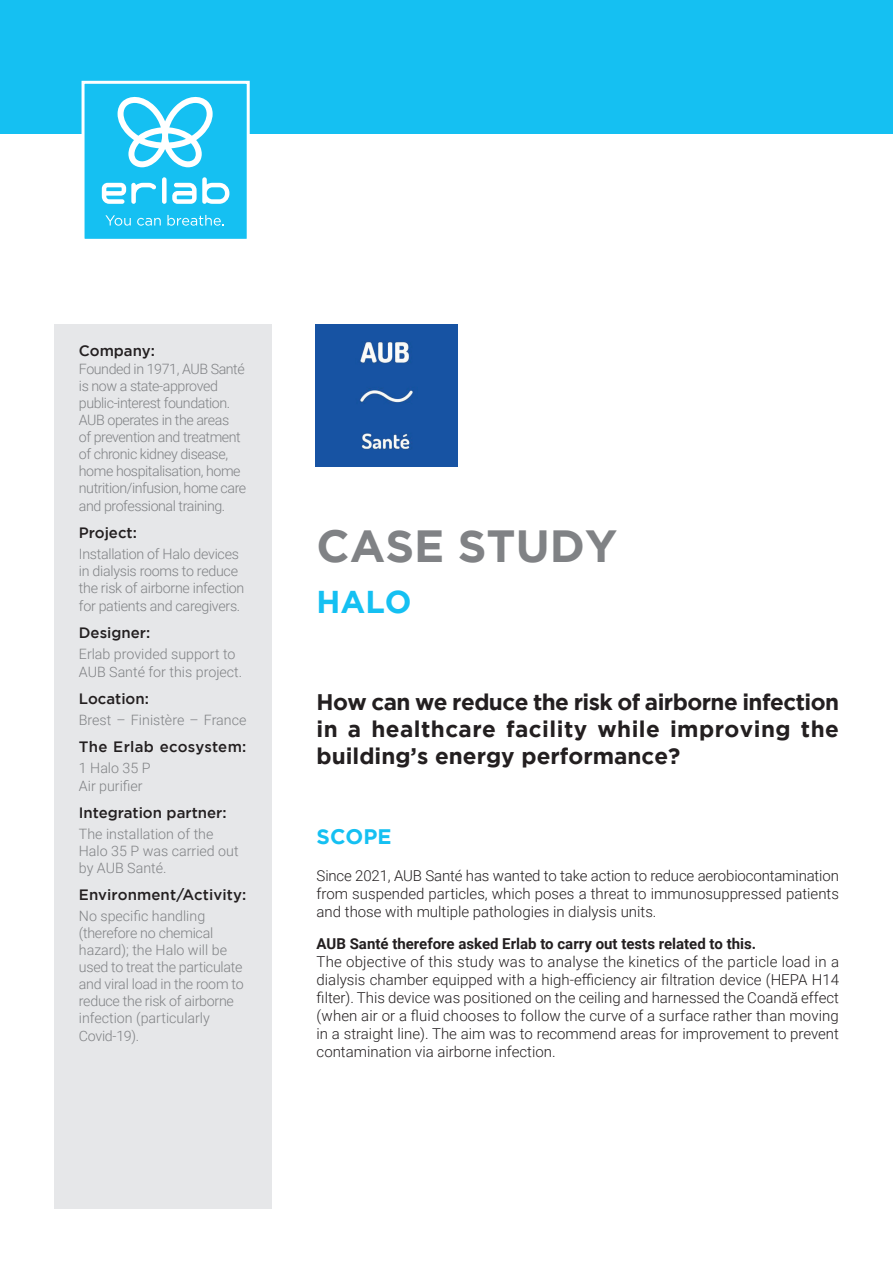
<style>
.page{position:relative;width:893px;height:1263px;background:#fff}
.page>*{position:absolute;margin:0;border:0;box-sizing:border-box;transform-origin:0 0}
.t1{font:700 45px "Gotham";color:#808285}
.t2{font:700 31.5px "Gotham";color:#15c0f2}
.t3{font:700 22.5px/27px "Gotham";color:#231f20;text-align:justify}
.t4{font:700 21px "Gotham";color:#15c0f2}
.t5{font:300 15px/18px "Roboto";color:#231f20;text-align:justify}
.t6{font:500 15px "Gotham";color:#231f20}
.t7{font:700 15px "Roboto";color:#231f20}
.t8{font:500 15px "Gotham";letter-spacing:.02em;color:#231f20}
.t9{font:300 14.25px/17.1px "Roboto";letter-spacing:-.02em;color:#808285}
.t10{font:300 14.25px/18px "Roboto";color:#808285}
</style>
<div class="page">
<div style="left:54px;top:325px;width:217px;height:884px;background:#e6e7e9"></div>
<div style="left:0;top:0;width:893px;height:133px;background:#15c0f2"></div>
<div style="left:82px;top:81px;width:168px;height:161px;background:#15c0f2;border:3px solid #fff"></div>
<svg style="left:105px;top:215px;width:26px;height:11px"></svg>
<svg style="left:137px;top:218px;width:24px;height:8px"></svg>
<svg style="left:167px;top:215px;width:57px;height:11px"></svg>
<div style="left:162px;top:177px;width:5px;height:27px;background:#fff;border-radius:2px"></div>
<svg style="left:172px;top:177px;width:57px;height:27px"></svg>
<svg style="left:102px;top:183px;width:54px;height:21px"></svg>
<svg style="left:117px;top:96px;width:96px;height:71px"></svg>
<img style="left:316px;top:325px;width:141px;height:141px">
<p class="t6" style="left:79px;top:343px;width:78px">Company:</p>
<p class="t9" style="left:79px;top:359px;width:169px">Founded in 1971, AUB Santé is now a state-approved public-interest foundation.<br>AUB operates in the areas<br>of prevention and treatment of chronic kidney disease, home hospitalisation, home nutrition/infusion, home care and professional training.</p>
<p class="t6" style="left:79px;top:524px;width:60px">Project:</p>
<p class="t9" style="left:79px;top:545px;width:167px">Installation of Halo devices in dialysis rooms to reduce the risk of airborne infection for patients and caregivers.</p>
<p class="t6" style="left:79px;top:624px;width:73px">Designer:</p>
<p class="t10" style="left:79px;top:644px;width:165px">Erlab provided support to<br>AUB Santé for this project.</p>
<p class="t6" style="left:79px;top:690px;width:72px">Location:</p>
<p class="t10" style="left:79px;top:710px;width:169px">Brest – Finistère – France</p>
<p class="t8" style="left:79px;top:738px;width:169px">The Erlab ecosystem:</p>
<p class="t10" style="left:79px;top:758px;width:73px">1 Halo 35 P<br>Air purifier</p>
<p class="t6" style="left:79px;top:804px;width:149px">Integration partner:</p>
<p class="t10" style="left:79px;top:824px;width:161px;line-height:17.1px">The installation of the<br>Halo 35 P was carried out by AUB Santé.</p>
<p class="t6" style="left:79px;top:886px;width:169px">Environment/Activity:</p>
<p class="t9" style="left:79px;top:907px;width:166px">No specific handling (therefore no chemical hazard); the Halo will be used to treat the particulate and viral load in the room to reduce the risk of airborne infection (particularly<br>Covid-19).</p>
<h1 class="t1" style="left:317px;top:520px;width:302px">CASE STUDY</h1>
<h2 class="t2" style="left:317px;top:583px;width:97px">HALO</h2>
<h3 class="t3" style="left:317px;top:688px;width:524px">How can we reduce the risk of airborne infection in a healthcare facility while improving the building’s energy performance?</h3>
<h3 class="t4" style="left:317px;top:824px;width:76px">SCOPE</h3>
<p class="t5" style="left:317px;top:866px;width:524px">Since 2021, AUB Santé has wanted to take action to reduce aerobiocontamination from suspended particles, which poses a threat to immunosuppressed patients and those with multiple pathologies in dialysis units.</p>
<p class="t7" style="left:317px;top:933px;width:441px">AUB Santé therefore asked Erlab to carry out tests related to this.</p>
<p class="t5" style="left:317px;top:952px;width:524px">The objective of this study was to analyse the kinetics of the particle load in a dialysis chamber equipped with a high-efficiency air filtration device (HEPA H14 filter). This device was positioned on the ceiling and harnessed the Coandă effect (when air or a fluid chooses to follow the curve of a surface rather than moving in a straight line). The aim was to recommend areas for improvement to prevent contamination via airborne infection.</p>
</div>
